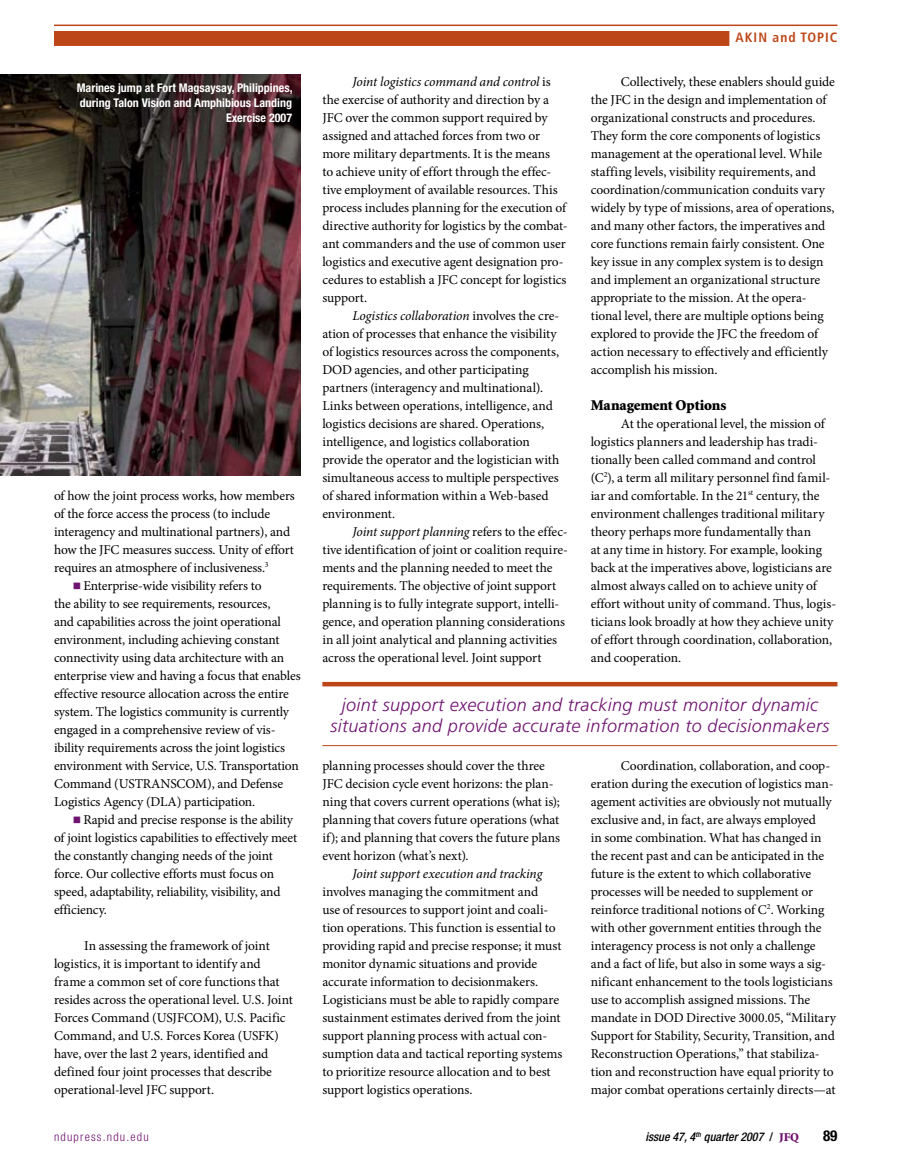
<style>
.page{position:relative;width:905px;height:1175px;background:#fff}
.page>*{position:absolute;margin:0;border:0;box-sizing:border-box;transform-origin:0 0}
.t1{font:italic 300 18px/21px "Frutiger LT Std";letter-spacing:.02em;color:#701471;text-align:center}
.t2{font:900 15px "Minion Std";letter-spacing:-.01em;color:#000}
.t3{font:700 condensed 15px "Helvetica Neue LT Std";color:#000}
.t4{font:13.5px/18px "Minion Pro";letter-spacing:-.01em;color:#000}
.t5{font:italic 13.5px "Minion Pro";letter-spacing:-.005em;color:#000}
.t6{font:700 condensed 13.5px "Frutiger LT Std";letter-spacing:.075em;color:#bd4618}
.t7{font:700 condensed 12px/15px "Helvetica Neue LT Std";color:#fff;text-align:right}
.t8{font:italic 500 condensed 12px "Helvetica Neue LT Std";color:#000}
.t9{font:300 condensed 12px "Helvetica Neue LT Std";letter-spacing:.1em;color:#701471}
.s1{color:#701471}
.s2{font-style:italic}
.s3{font-style:normal}
.s4{font-family:"Minion Std";font-weight:900;font-style:normal;font-stretch:normal;color:#701471}
</style>
<div class="page">
<hr style="left:54px;top:25px;width:783px;height:1px;background:#bd4618">
<div style="left:54px;top:31px;width:675px;height:15px;background:#bd4618"></div>
<img style="left:0;top:74px;width:301px;height:401px">
<hr style="left:322px;top:682px;width:515px;height:4px;background:#bd4618">
<hr style="left:322px;top:745px;width:515px;height:1px;background:#bd4618">
<p class="t7" style="left:77px;top:80px;width:217px">Marines jump at Fort Magsaysay, Philippines, during Talon Vision and Amphibious Landing<br>Exercise 2007</p>
<p class="t4" style="left:54px;top:486px;width:242px">of how the joint process works, how members of the force access the process (to include interagency and multinational partners), and how the JFC measures success. Unity of effort requires an atmosphere of inclusiveness.<sup>3</sup></p>
<p class="t4" style="left:54px;top:576px;width:248px;text-indent:19px"><span class="s1">■</span> Enterprise-wide visibility refers to<br>the ability to see requirements, resources,<br>and capabilities across the joint operational environment, including achieving constant connectivity using data architecture with an enterprise view and having a focus that enables effective resource allocation across the entire system. The logistics community is currently engaged in a comprehensive review of vis&shy;ibility requirements across the joint logistics environment with Service, U.S. Transportation Command (USTRANSCOM), and Defense Logistics Agency (DLA) participation.</p>
<p class="t4" style="left:54px;top:810px;width:245px;text-indent:19px"><span class="s1">■</span> Rapid and precise response is the ability of joint logistics capabilities to effectively meet the constantly changing needs of the joint force. Our collective efforts must focus on speed, adaptability, reliability, visibility, and efficiency.</p>
<p class="t4" style="left:54px;top:936px;width:240px;text-indent:30px">In assessing the framework of joint logistics, it is important to identify and frame a common set of core functions that resides across the operational level. U.S. Joint Forces Command (USJFCOM), U.S. Pacific Command, and U.S. Forces Korea (USFK) have, over the last 2 years, identified and defined four joint processes that describe operational-level JFC support.</p>
<p class="t4" style="left:322px;top:72px;width:247px;text-indent:30px"><span class="s2">Joint logistics command and control</span> is the exercise of authority and direction by a JFC over the common support required by assigned and attached forces from two or more military departments. It is the means<br>to achieve unity of effort through the effec&shy;tive employment of available resources. This process includes planning for the execution of directive authority for logistics by the combat&shy;ant commanders and the use of common user logistics and executive agent designation pro&shy;cedures to establish a JFC concept for logistics support.</p>
<p class="t4" style="left:322px;top:306px;width:238px;text-indent:30px"><span class="s2">Logistics collaboration</span> involves the cre&shy;ation of processes that enhance the visibility of logistics resources across the components, DOD agencies, and other participating partners (interagency and multinational).<br>Links between operations, intelligence, and logistics decisions are shared. Operations, intelligence, and logistics collaboration provide the operator and the logistician with simultaneous access to multiple perspectives of shared information within a Web-based environment.</p>
<p class="t4" style="left:322px;top:522px;width:247px;text-indent:30px"><span class="s2">Joint support planning</span> refers to the effec&shy;tive identification of joint or coalition require&shy;ments and the planning needed to meet the requirements. The objective of joint support planning is to fully integrate support, intelli&shy;gence, and operation planning considerations in all joint analytical and planning activities across the operational level. Joint support</p>
<p class="t6" style="left:735px;top:30px;width:103px">AKIN and TOPIC</p>
<p class="t4" style="left:590px;top:72px;width:245px;text-indent:30px">Collectively, these enablers should guide the JFC in the design and implementation of organizational constructs and procedures.<br>They form the core components of logistics management at the operational level. While staffing levels, visibility requirements, and coordination/communication conduits vary widely by type of missions, area of operations, and many other factors, the imperatives and core functions remain fairly consistent. One key issue in any complex system is to design and implement an organizational structure appropriate to the mission. At the opera&shy;tional level, there are multiple options being explored to provide the JFC the freedom of action necessary to effectively and efficiently accomplish his mission.</p>
<p class="t2" style="left:590px;top:397px;width:137px">Management Options</p>
<p class="t4" style="left:590px;top:414px;width:247px;text-indent:30px">At the operational level, the mission of logistics planners and leadership has tradi&shy;tionally been called command and control (C<sup>2</sup>), a term all military personnel find famil&shy;iar and comfortable. In the 21<sup>st</sup> century, the environment challenges traditional military theory perhaps more fundamentally than<br>at any time in history. For example, looking back at the imperatives above, logisticians are almost always called on to achieve unity of effort without unity of command. Thus, logis&shy;ticians look broadly at how they achieve unity of effort through coordination, collaboration, and cooperation.</p>
<h1 class="t1" style="left:330px;top:694px;width:500px">joint support execution and tracking must monitor dynamic situations and provide accurate information to decisionmakers</h1>
<p class="t4" style="left:322px;top:756px;width:239px">planning processes should cover the three JFC decision cycle event horizons: the plan&shy;ning that covers current operations (what is); planning that covers future operations (what if); and planning that covers the future plans event horizon (what’s next).</p>
<p class="t5" style="left:352px;top:864px;width:191px">Joint support execution and tracking</p>
<p class="t4" style="left:322px;top:882px;width:241px">involves managing the commitment and<br>use of resources to support joint and coali&shy;tion operations. This function is essential to providing rapid and precise response; it must monitor dynamic situations and provide accurate information to decisionmakers.<br>Logisticians must be able to rapidly compare sustainment estimates derived from the joint support planning process with actual con&shy;sumption data and tactical reporting systems to prioritize resource allocation and to best support logistics operations.</p>
<p class="t4" style="left:590px;top:756px;width:247px;text-indent:30px">Coordination, collaboration, and coop&shy;eration during the execution of logistics man&shy;agement activities are obviously not mutually exclusive and, in fact, are always employed<br>in some combination. What has changed in the recent past and can be anticipated in the future is the extent to which collaborative processes will be needed to supplement or reinforce traditional notions of C<sup>2</sup>. Working with other government entities through the interagency process is not only a challenge and a fact of life, but also in some ways a sig&shy;nificant enhancement to the tools logisticians use to accomplish assigned missions. The mandate in DOD Directive 3000.05, “Military Support for Stability, Security, Transition, and Reconstruction Operations,” that stabiliza&shy;tion and reconstruction have equal priority to major combat operations certainly directs—at</p>
<p class="t9" style="left:54px;top:1129px;width:96px">ndupress.ndu.edu</p>
<p class="t8" style="left:645px;top:1129px;width:155px">issue 47, 4<sup>th</sup> quarter 2007 <span class="s3">/</span> <span class="s4">JFQ</span></p>
<p class="t3" style="left:823px;top:1126px;width:16px">89</p>
</div>
